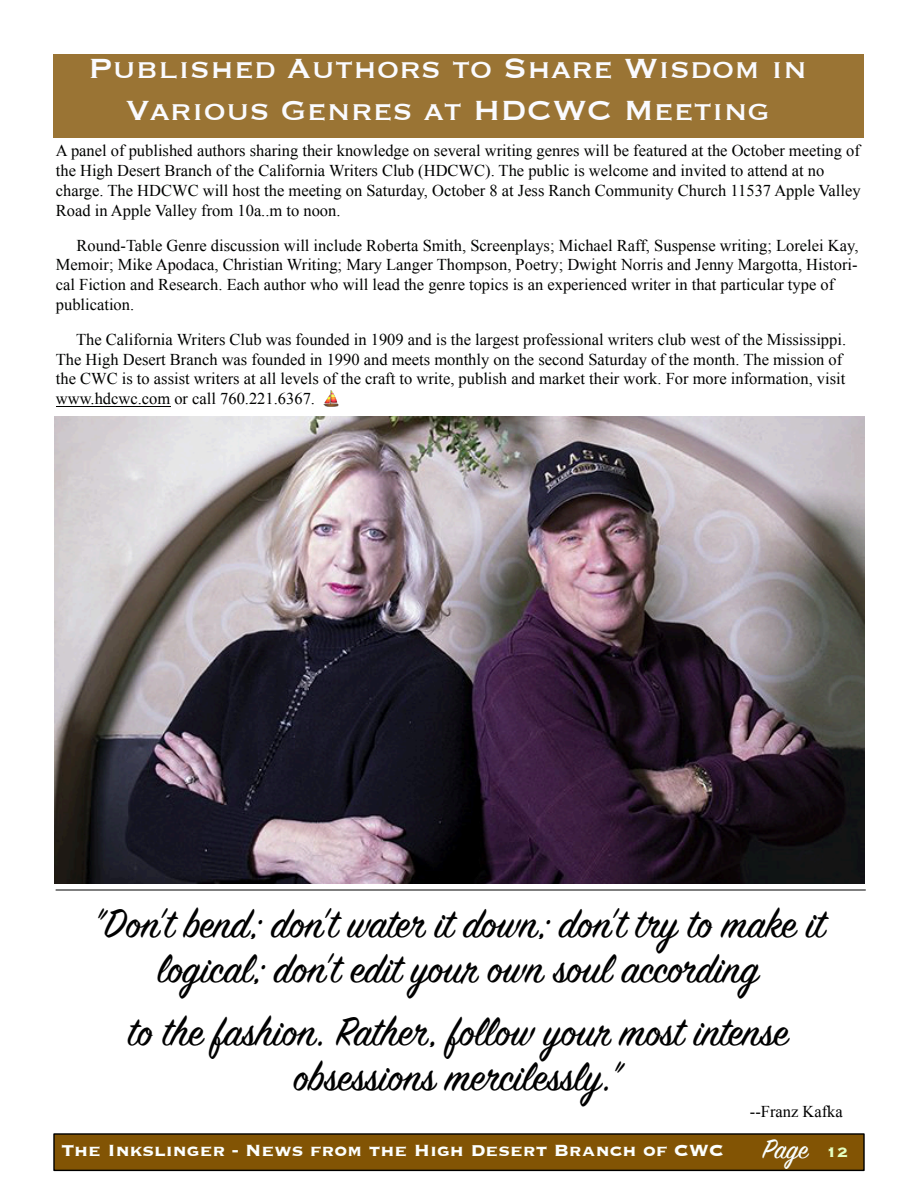
<style>
.page{position:relative;width:918px;height:1188px;background:#fff}
.page>*{position:absolute;margin:0;border:0;box-sizing:border-box;transform-origin:0 0}
.t1{font:45px/45px "Sign Painter House Script";color:#000;text-align:center}
.t2{font:36px/42.2px "Copperplate";color:#fafbff;text-align:center}
.t3{font:30px "Sign Painter House Script";color:#f9ffff}
.t4{font:700 21px "Copperplate";color:#fcfffe}
.t5{font:16.5px/19.8px "Times New Roman";color:#000200}
.t6{font:16.5px "Times New Roman";color:#000}
.s1{font-family:"Copperplate";font-weight:700;font-size:18px;color:#e4ffc1}
</style>
<div class="page">
<div style="left:53px;top:1133px;width:812px;height:38px;background:#825404;border:1px solid #000"></div>
<img style="left:324px;top:390px;width:14px;height:17px">
<hr style="left:56px;top:406px;width:114px;height:1px;background:#000200">
<div style="left:53px;top:54px;width:811px;height:84px;background:#9a7434"></div>
<img style="left:55px;top:416px;width:810px;height:467px">
<hr style="left:56px;top:890px;width:809px;height:1px;background:#000">
<h2 class="t2" style="left:88px;top:48px;width:721px">Published Authors to Share Wisdom in<br>Various Genres at HDCWC Meeting</h2>
<p class="t5" style="left:56px;top:143px;width:806px">A panel of published authors sharing their knowledge on several writing genres will be featured at the October meeting of the High Desert Branch of the California Writers Club (HDCWC). The public is welcome and invited to attend at no charge. The HDCWC will host the meeting on Saturday, October 8 at Jess Ranch Community Church 11537 Apple Valley Road in Apple Valley from 10a..m to noon.</p>
<p class="t5" style="left:56px;top:237px;width:804px;text-indent:21px">Round-Table Genre discussion will include Roberta Smith, Screenplays; Michael Raff, Suspense writing; Lorelei Kay, Memoir; Mike Apodaca, Christian Writing; Mary Langer Thompson, Poetry; Dwight Norris and Jenny Margotta, Histori&shy;cal Fiction and Research. Each author who will lead the genre topics is an experienced writer in that particular type of publication.</p>
<p class="t5" style="left:56px;top:331px;width:792px;text-indent:20px">The California Writers Club was founded in 1909 and is the largest professional writers club west of the Mississippi.<br>The High Desert Branch was founded in 1990 and meets monthly on the second Saturday of the month. The mission of the CWC is to assist writers at all levels of the craft to write, publish and market their work. For more information, visit www.hdcwc.com or call 760.221.6367.</p>
<h1 class="t1" style="left:91px;top:903px;width:735px">"Don't bend; don't water it down; don't try to make it logical; don't edit your own soul according</h1>
<h1 class="t1" style="left:128px;top:1011px;width:662px">to the fashion. Rather, follow your most intense obsessions mercilessly."</h1>
<p class="t6" style="left:750px;top:1105px;width:94px">--Franz Kafka</p>
<p class="t4" style="left:61px;top:1140px;width:664px">The Inkslinger - News from the High Desert Branch of CWC</p>
<h3 class="t3" style="left:763px;top:1137px;width:87px">Page <span class="s1">12</span></h3>
</div>
